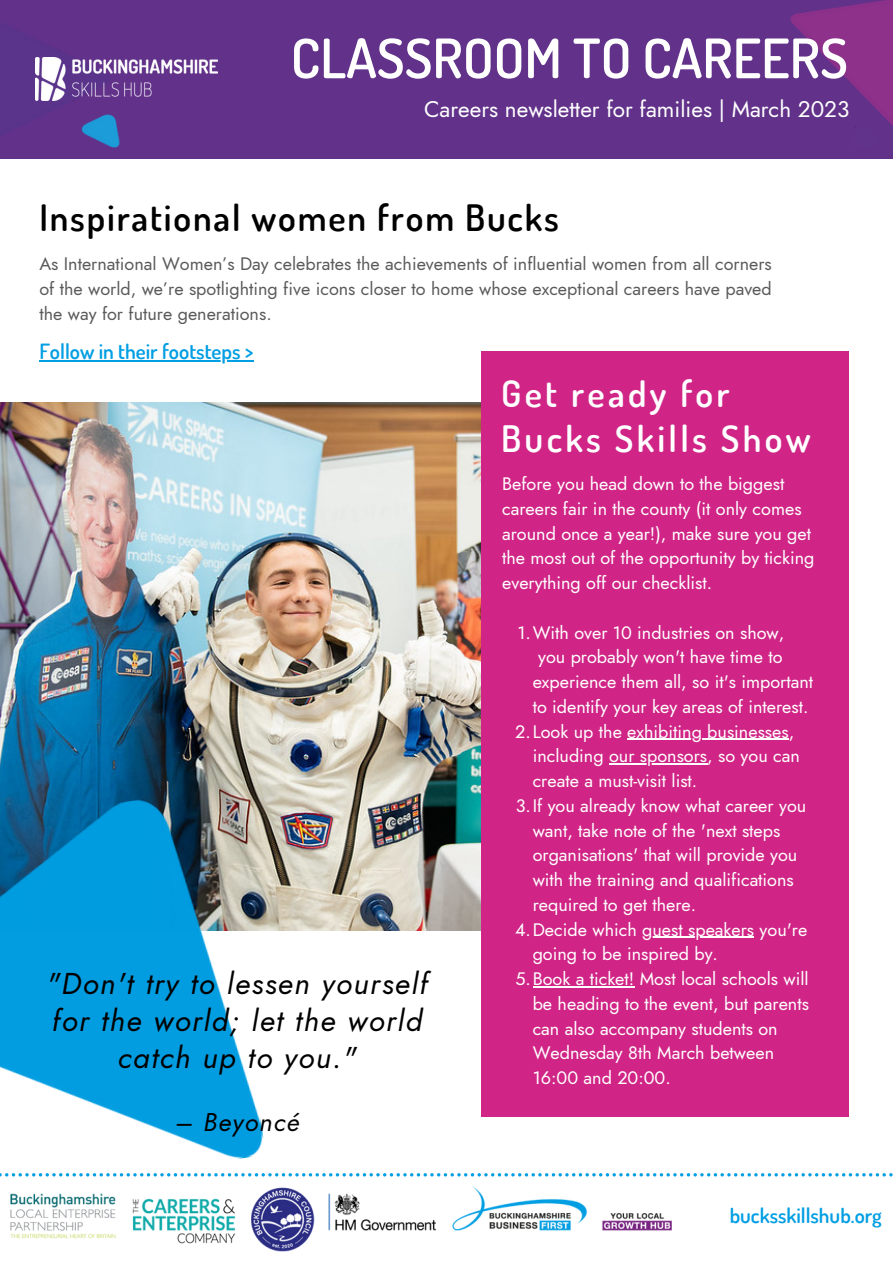
<style>
.page{position:relative;width:893px;height:1264px;background:#fff}
.page>*{position:absolute;margin:0;border:0;box-sizing:border-box;transform-origin:0 0}
.t1{font:600 54.45px "Terminal Dosis";color:#fff}
.t2{font:600 36.45px/45px "Terminal Dosis";letter-spacing:.09em;color:#fff}
.t3{font:600 36.3px "Terminal Dosis";letter-spacing:.05em;color:#000}
.t4{font:italic 30px/37px "Jost";letter-spacing:.05em;color:#000;text-align:center}
.t5{font:italic 25.5px "Jost";letter-spacing:.05em;color:#000}
.t6{font:22.5px "Jost";color:#fff}
.t7{font:600 21px "Terminal Dosis";color:#009ee3}
.t8{font:600 20.7px "Terminal Dosis";color:#009ee3}
.t9{font:18px/24.8px "Jost";color:#fff}
.t10{font:18px/24.8px "Jost";color:#000;text-align:justify}
</style>
<div class="page">
<img style="left:0;top:402px;width:481px;height:528px">
<div style="left:481px;top:351px;width:367px;height:765px;background:#d02586"></div>
<svg style="left:268px;top:1173px;width:624px;height:3px"></svg>
<div style="left:0;top:0;width:892px;height:158px;background:#62328a"></div>
<img style="left:35px;top:58px;width:182px;height:43px">
<img style="left:11px;top:1186px;width:661px;height:66px">
<img style="left:0;top:789px;width:266px;height:419px">
<hr style="left:627px;top:738px;width:161px;height:2px;background:#fff">
<hr style="left:609px;top:763px;width:98px;height:1px;background:#fff">
<hr style="left:642px;top:936px;width:112px;height:1px;background:#fff">
<hr style="left:532px;top:986px;width:102px;height:1px;background:#fff">
<hr style="left:39px;top:360px;width:214px;height:1px;background:#009ee3">
<h1 class="t1" style="left:291px;top:22px;width:558px">CLASSROOM TO CAREERS</h1>
<p class="t6" style="left:424px;top:93px;width:427px">Careers newsletter for families | March 2023</p>
<h3 class="t3" style="left:39px;top:194px;width:521px">Inspirational women from Bucks</h3>
<p class="t10" style="left:39px;top:252px;width:734px">As International Women’s Day celebrates the achievements of influential women from all corners of the world, we’re spotlighting five icons closer to home whose exceptional careers have paved the way for future generations.</p>
<p class="t7" style="left:39px;top:337px;width:215px">Follow in their footsteps &gt;</p>
<h3 class="t4" style="left:46px;top:964px;width:383px">"Don't try to lessen yourself for the world; let the world catch up to you."</h3>
<h3 class="t5" style="left:175px;top:1103px;width:126px">– Beyoncé</h3>
<h2 class="t2" style="left:501px;top:370px;width:311px">Get ready for<br>Bucks Skills Show</h2>
<p class="t9" style="left:502px;top:471px;width:314px">Before you head down to the biggest careers fair in the county (it only comes around once a year!), make sure you get the most out of the opportunity by ticking everything off our checklist.</p>
<p class="t9" style="left:517px;top:620px;width:268px">1.With over 10 industries on show,</p>
<p class="t9" style="left:538px;top:644px;width:246px">you probably won't have time to</p>
<p class="t9" style="left:532px;top:669px;width:282px">experience them all, so it's important</p>
<p class="t9" style="left:532px;top:694px;width:277px">to identify your key areas of interest.</p>
<p class="t9" style="left:515px;top:719px;width:280px">2.Look up the exhibiting businesses,</p>
<p class="t9" style="left:532px;top:743px;width:269px">including our sponsors, so you can</p>
<p class="t9" style="left:532px;top:768px;width:166px">create a must-visit list.</p>
<p class="t9" style="left:515px;top:793px;width:292px">3.If you already know what career you</p>
<p class="t9" style="left:532px;top:818px;width:249px">want, take note of the 'next steps</p>
<p class="t9" style="left:532px;top:842px;width:266px">organisations' that will provide you</p>
<p class="t9" style="left:532px;top:867px;width:262px">with the training and qualifications</p>
<p class="t9" style="left:532px;top:892px;width:165px">required to get there.</p>
<p class="t9" style="left:515px;top:917px;width:294px">4.Decide which guest speakers you're</p>
<p class="t9" style="left:532px;top:941px;width:187px">going to be inspired by.</p>
<p class="t9" style="left:515px;top:966px;width:295px">5.Book a ticket! Most local schools will</p>
<p class="t9" style="left:532px;top:991px;width:278px">be heading to the event, but parents</p>
<p class="t9" style="left:532px;top:1015px;width:246px">can also accompany students on</p>
<p class="t9" style="left:532px;top:1040px;width:243px">Wednesday 8th March between</p>
<p class="t9" style="left:532px;top:1065px;width:139px">16:00 and 20:00.</p>
<p class="t8" style="left:729px;top:1201px;width:154px">bucksskillshub.org</p>
</div>
